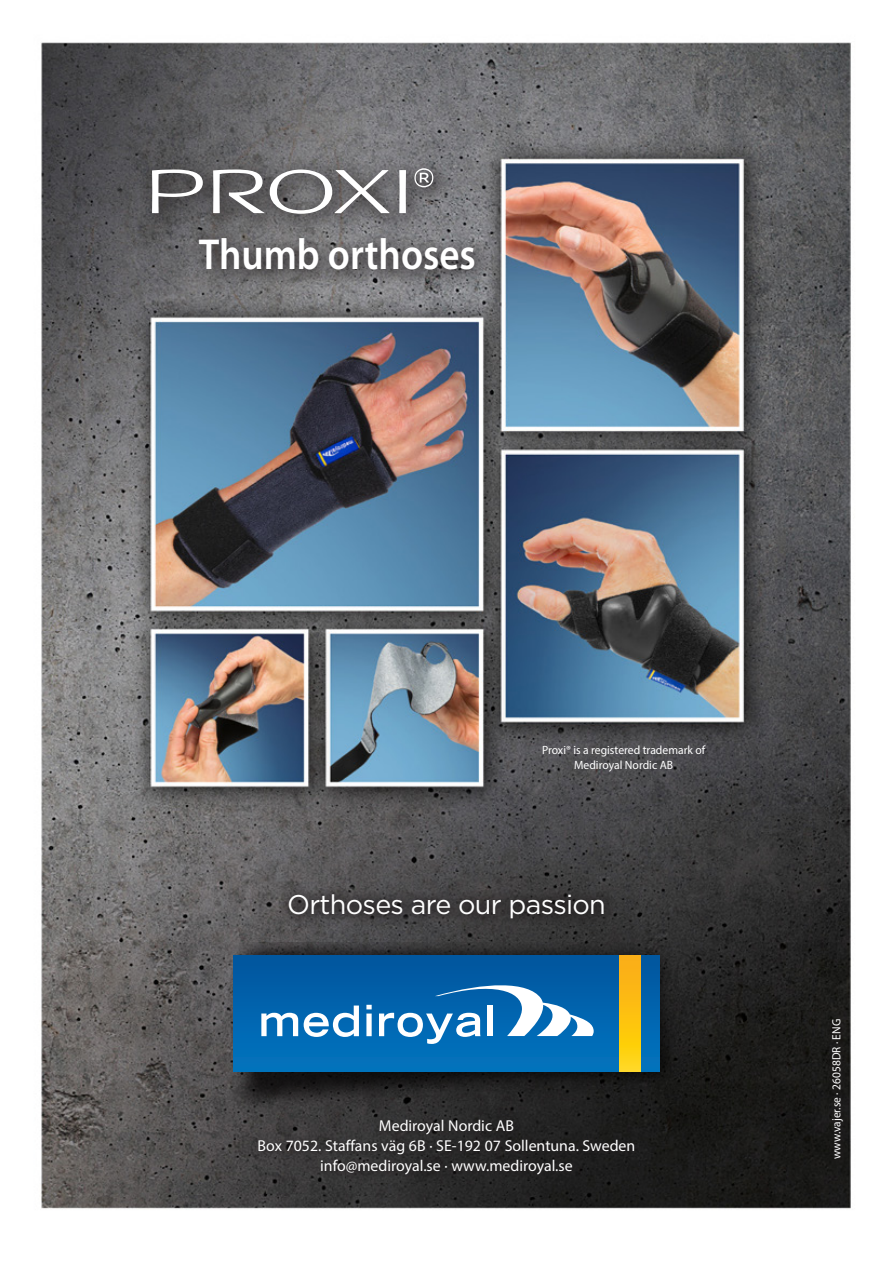
<style>
.page{position:relative;width:893px;height:1263px;background:#fff}
.page>*{position:absolute;margin:0;border:0;box-sizing:border-box;transform-origin:0 0}
.t1{font:600 43.5px "Myriad Pro";color:#fff;scale:.9 1}
.t2{font:27px "Gotham";letter-spacing:-.025em;color:#fff}
.t3{font:15.75px/19.8px "Myriad Pro";color:#fff;text-align:center}
.t4{font:12px/15.6px "Myriad Pro";color:#fff;text-align:center}
.t5{font:12px "Myriad Pro";color:#fff;scale:.95 1}
</style>
<div class="page">
<img style="left:41px;top:42px;width:810px;height:1167px">
<div style="left:276px;top:882px;width:342px;height:50px;background:#231f20;opacity:.7"></div>
<img style="left:201px;top:943px;width:491px;height:179px">
<div style="left:234px;top:955px;width:426px;height:116px;background:linear-gradient(to bottom,#03569c,#0575bc)"></div>
<svg style="left:620px;top:955px;width:20px;height:116px;background:#fcc113"></svg>
<svg style="left:261px;top:1013px;width:37px;height:23px"></svg>
<svg style="left:304px;top:1005px;width:55px;height:32px"></svg>
<svg style="left:366px;top:1005px;width:6px;height:31px"></svg>
<svg style="left:379px;top:981px;width:215px;height:63px"></svg>
<div style="left:254px;top:1115px;width:387px;height:66px;background:#231f20;opacity:.5"></div>
<div style="left:824px;top:1011px;width:28px;height:157px;background:#1b1a19"></div>
<div style="left:187px;top:226px;width:308px;height:64px;background:#231f20;opacity:.7"></div>
<div style="left:139px;top:156px;width:315px;height:78px;background:#231f20;opacity:.7"></div>
<svg style="left:152px;top:168px;width:281px;height:46px"></svg>
<h1 class="t1" style="left:199px;top:226px;width:309px">Thumb orthoses</h1>
<p class="t4" style="left:542px;top:742px;width:165px">Proxi® is a registered trademark of<br>Mediroyal Nordic AB</p>
<h2 class="t2" style="left:287px;top:887px;width:320px">Orthoses are our passion</h2>
<p class="t3" style="left:258px;top:1116px;width:379px">Mediroyal Nordic AB<br>Box 7052. Staffans väg 6B · SE-192 07 Sollentuna. Sweden info@mediroyal.se · www.mediroyal.se</p>
<p class="t5" style="left:829px;top:1159px;width:149px;rotate:-90deg">www.vajer.se · 26058DR · ENG</p>
</div>
